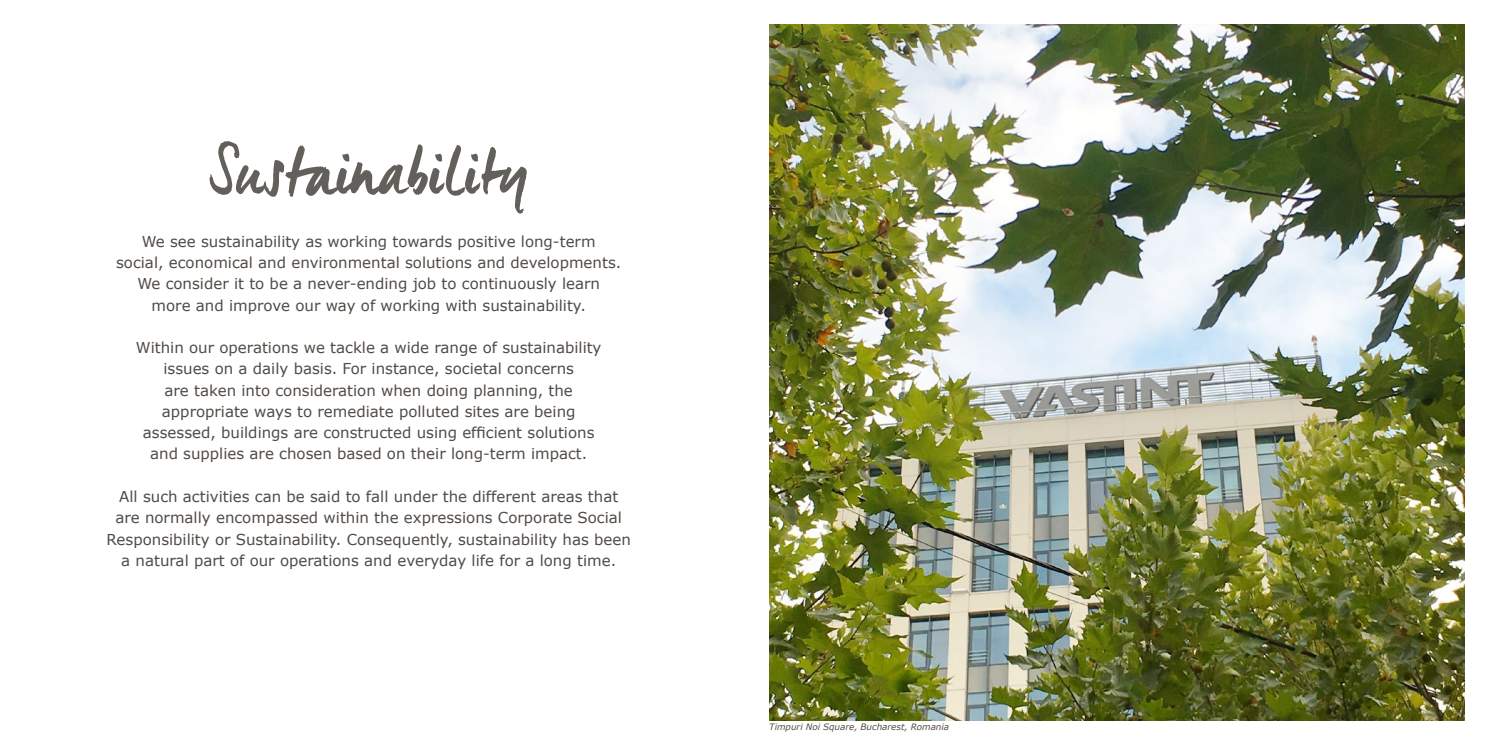
<style>
.page{position:relative;width:1489px;height:745px;background:#fff}
.page>*{position:absolute;margin:0;border:0;box-sizing:border-box;transform-origin:0 0}
.heading_orange{font:68.75px "Manus Vastint";color:#635f5b}
.copy_centred___bal{font:15px/21.2px "Verdana";color:#514a45;text-align:center}
.photo_caption_below{font:italic 8.75px "Verdana";color:#514a45}
</style>
<div class="page">
<img style="left:769px;top:25px;width:694px;height:694px">
<p class="heading_orange" style="left:209px;top:129px;width:320px">Sustainability</p>
<p class="copy_centred___bal" style="left:116px;top:231px;width:506px">We see sustainability as working towards positive long-term<br>social, economical and environmental solutions and developments.<br>We consider it to be a never-ending job to continuously learn more and improve our way of working with sustainability.</p>
<p class="copy_centred___bal" style="left:136px;top:337px;width:467px">Within our operations we tackle a wide range of sustainability issues on a daily basis. For instance, societal concerns<br>are taken into consideration when doing planning, the appropriate ways to remediate polluted sites are being assessed, buildings are constructed using efficient solutions and supplies are chosen based on their long-term impact.</p>
<p class="copy_centred___bal" style="left:107px;top:486px;width:525px">All such activities can be said to fall under the different areas that are normally encompassed within the expressions Corporate Social Responsibility or Sustainability. Consequently, sustainability has been a natural part of our operations and everyday life for a long time.</p>
<p class="photo_caption_below" style="left:769px;top:721px;width:181px">Timpuri Noi Square, Bucharest, Romania</p>
</div>
